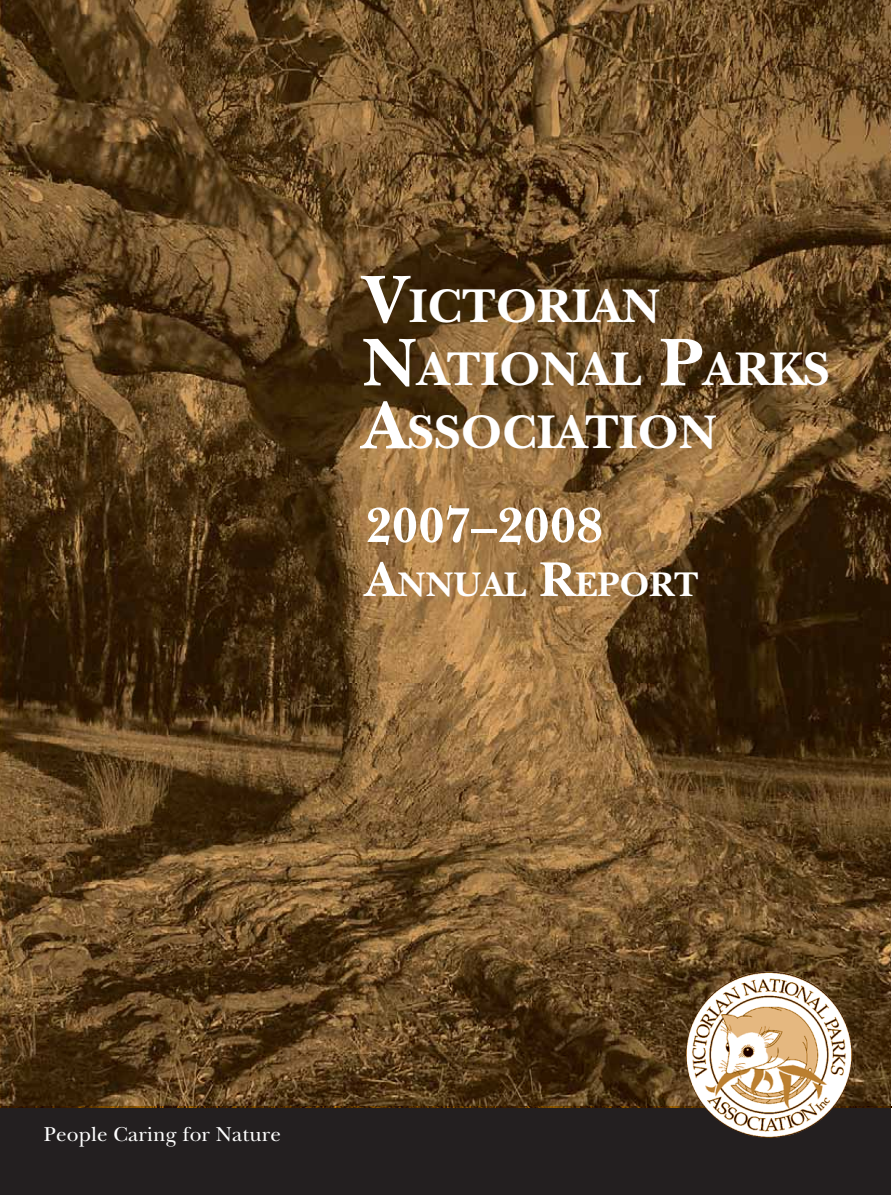
<style>
.page{position:relative;width:893px;height:1195px;background:#fff}
.page>*{position:absolute;margin:0;border:0;box-sizing:border-box;transform-origin:0 0}
.t1{font:700 51px "New Baskerville";color:#fff}
.t2{font:700 49.35px/63px "New Baskerville";color:#fff}
.t3{font:700 35.7px "New Baskerville";color:#fff}
.t4{font:21px "New Baskerville";letter-spacing:.01em;color:#fff}
.s1{font-size:70.5px}
.s2{font-size:51px}
</style>
<div class="page">
<div style="left:0;top:1109px;width:891px;height:86px;background:#231f20"></div>
<img style="left:0;top:0;width:891px;height:1108px">
<img style="left:686px;top:971px;width:167px;height:167px">
<p class="t2" style="left:362px;top:274px;width:469px"><span class="s1">V</span>ICTORIAN<br><span class="s1">N</span>ATIONAL <span class="s1">P</span>ARKS<br><span class="s1">A</span>SSOCIATION</p>
<p class="t1" style="left:365px;top:495px;width:239px">2007–2008</p>
<p class="t3" style="left:365px;top:563px;width:335px"><span class="s2">A</span>NNUAL <span class="s2">R</span>EPORT</p>
<p class="t4" style="left:44px;top:1125px;width:239px">People Caring for Nature</p>
</div>
